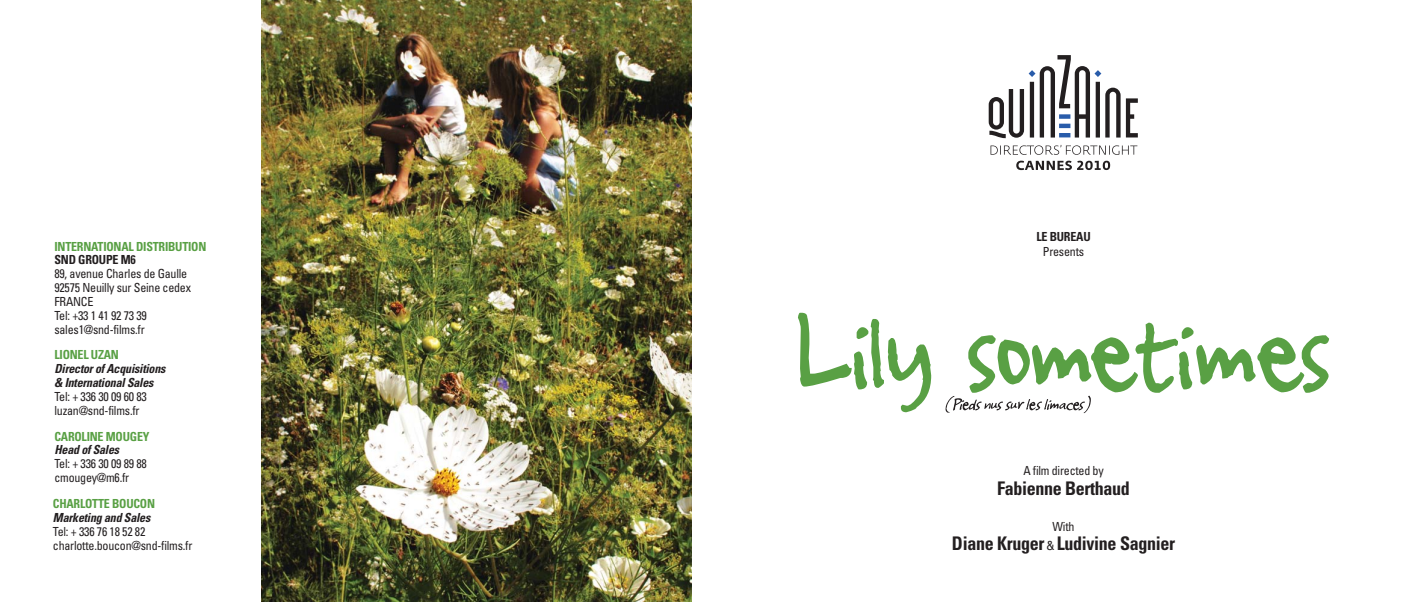
<style>
.page{position:relative;width:1417px;height:602px;background:#fff}
.page>*{position:absolute;margin:0;border:0;box-sizing:border-box;transform-origin:0 0}
.t1{font:700 condensed 18.75px "Univers";letter-spacing:-.02em;color:#231f20;scale:.96 1}
.t2{font:condensed 12.5px/13.9px "Univers";letter-spacing:-.02em;color:#231f20;scale:.96 1}
.t3{font:italic 700 condensed 12.5px/13.9px "Univers";letter-spacing:-.02em;color:#231f20;scale:.96 1}
.t4{font:700 condensed 12.5px "Univers";letter-spacing:-.02em;color:#59a044;scale:.96 1}
.t5{font:700 condensed 12.5px "Univers";letter-spacing:-.02em;color:#231f20;scale:.96 1}
.s1{font-weight:400;font-size:12.5px}
</style>
<div class="page">
<svg style="left:798px;top:312px;width:133px;height:100px"></svg>
<svg style="left:945px;top:322px;width:383px;height:91px"></svg>
<img style="left:261px;top:0;width:430px;height:601px">
<svg style="left:988px;top:55px;width:149px;height:83px"></svg>
<svg style="left:990px;top:145px;width:147px;height:25px"></svg>
<p class="t4" style="left:54px;top:241px;width:160px">INTERNATIONAL DISTRIBUTION</p>
<p class="t5" style="left:54px;top:255px;width:86px">SND GROUPE M6</p>
<p class="t2" style="left:54px;top:268px;width:144px">89, avenue Charles de Gaulle<br>92575 Neuilly sur Seine cedex<br>FRANCE<br>Tel: +33 1 41 92 73 39 sales1@snd-films.fr</p>
<p class="t4" style="left:54px;top:350px;width:69px">LIONEL UZAN</p>
<p class="t3" style="left:54px;top:363px;width:117px">Director of Acquisitions &amp; International Sales</p>
<p class="t2" style="left:54px;top:390px;width:98px">Tel: + 336 30 09 60 83 luzan@snd-films.fr</p>
<p class="t4" style="left:54px;top:431px;width:100px">CAROLINE MOUGEY</p>
<p class="t3" style="left:54px;top:444px;width:69px">Head of Sales</p>
<p class="t2" style="left:54px;top:458px;width:98px">Tel: + 336 30 09 89 88 cmougey@m6.fr</p>
<p class="t4" style="left:53px;top:498px;width:108px">CHARLOTTE BOUCON</p>
<p class="t3" style="left:53px;top:511px;width:103px">Marketing and Sales</p>
<p class="t2" style="left:53px;top:525px;width:147px">Tel: + 336 76 18 52 82 charlotte.boucon@snd-films.fr</p>
<p class="t5" style="left:1036px;top:232px;width:58px">LE BUREAU</p>
<p class="t2" style="left:1042px;top:246px;width:44px">Presents</p>
<p class="t2" style="left:1023px;top:464px;width:85px">A film directed by</p>
<h1 class="t1" style="left:997px;top:480px;width:140px">Fabienne Berthaud</h1>
<p class="t2" style="left:1052px;top:520px;width:24px">With</p>
<h1 class="t1" style="left:951px;top:536px;width:234px">Diane Kruger <span class="s1">&amp;</span> Ludivine Sagnier</h1>
</div>
